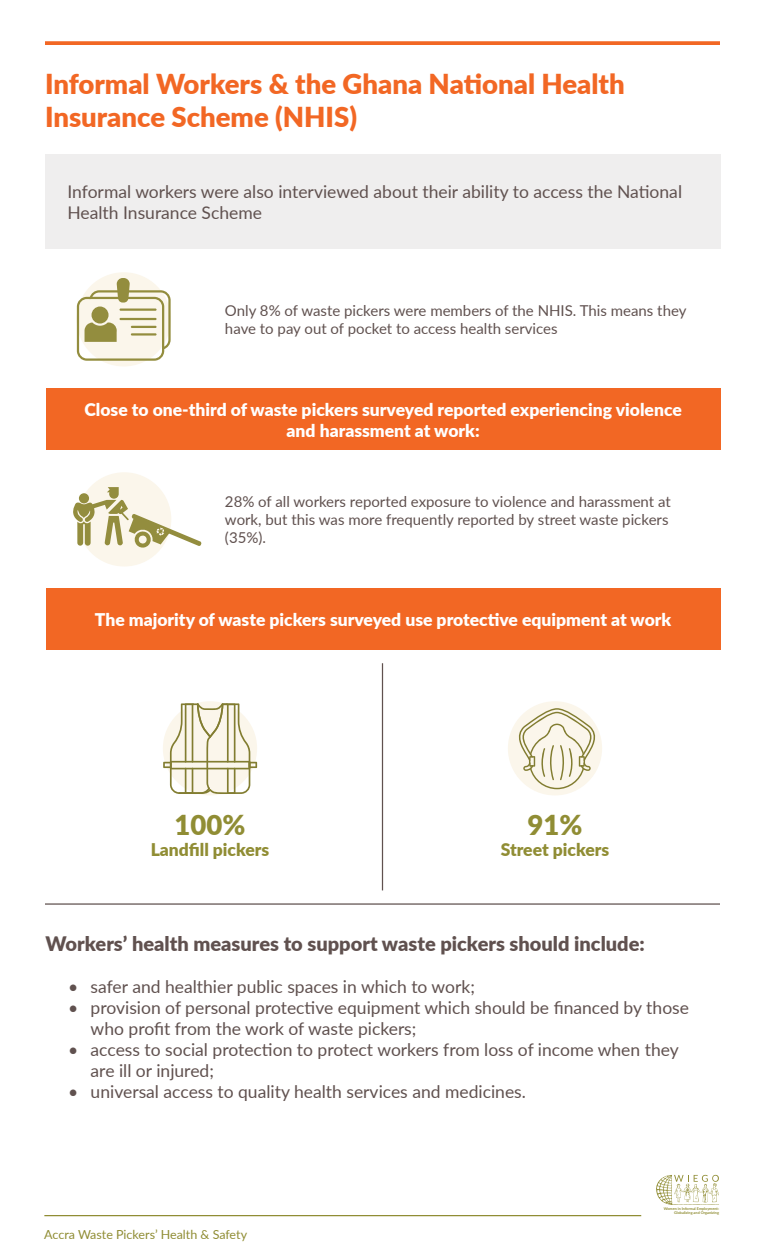
<style>
.page{position:relative;width:765px;height:1260px;background:#fff}
.page>*{position:absolute;margin:0;border:0;box-sizing:border-box;transform-origin:0 0}
.t1{font:900 27.5px/33px "Lato";color:#f26724}
.t2{font:900 27.5px "Lato";color:#908d34}
.t3{font:900 20px "Lato";color:#60514f}
.t4{font:17.5px/21px "Lato";color:#60514f}
.t5{font:900 17.5px/21px "Lato";color:#fff;text-align:center}
.t6{font:900 17.5px "Lato";color:#908d34}
.t7{font:15px/18px "Lato";color:#60514f}
.t8{font:12.5px "Lato";letter-spacing:-.005em;color:#908d34}
.t9{font:700 3.75px/4.5px "Lato";color:#908d34;text-align:right}
</style>
<div class="page">
<svg style="left:656px;top:1175px;width:63px;height:30px"></svg>
<div style="left:77px;top:272px;width:94px;height:94px;background:#fbf6eb;border-radius:50%"></div>
<svg style="left:77px;top:278px;width:94px;height:83px"></svg>
<div style="left:45px;top:154px;width:676px;height:94px;background:#efeeee"></div>
<svg style="left:45px;top:41px;width:675px;height:4px;background:#f27031"></svg>
<div style="left:46px;top:389px;width:675px;height:61px;background:#f26724"></div>
<div style="left:46px;top:589px;width:675px;height:61px;background:#f26724"></div>
<svg style="left:163px;top:703px;width:94px;height:91px"></svg>
<div style="left:508px;top:701px;width:94px;height:94px;background:#fbf6eb;border-radius:50%"></div>
<svg style="left:515px;top:708px;width:85px;height:81px"></svg>
<hr style="left:382px;top:663px;width:1px;height:227px;background:#60514f">
<hr style="left:45px;top:903px;width:675px;height:2px;background:#60514f">
<hr style="left:44px;top:1215px;width:597px;height:1px;background:#908d34">
<div style="left:77px;top:472px;width:94px;height:95px;background:#fbf6eb;border-radius:50%"></div>
<svg style="left:73px;top:487px;width:129px;height:61px"></svg>
<div style="left:79px;top:493px;width:10px;height:10px;background:#938d3e;border-radius:50%"></div>
<h1 class="t1" style="left:45px;top:66px;width:581px">Informal Workers &amp; the Ghana National Health<br>Insurance Scheme (NHIS)</h1>
<p class="t4" style="left:68px;top:180px;width:616px">Informal workers were also interviewed about their ability to access the National<br>Health Insurance Scheme</p>
<p class="t7" style="left:225px;top:301px;width:463px">Only 8% of waste pickers were members of the NHIS. This means they have to pay out of pocket to access health services</p>
<p class="t5" style="left:84px;top:398px;width:599px">Close to one-third of waste pickers surveyed reported experiencing violence and harassment at work:</p>
<p class="t7" style="left:225px;top:492px;width:447px">28% of all workers reported exposure to violence and harassment at work, but this was more frequently reported by street waste pickers (35%).</p>
<p class="t5" style="left:95px;top:609px;width:578px">The majority of waste pickers surveyed use protective equipment at work</p>
<h1 class="t2" style="left:175px;top:805px;width:72px">100%</h1>
<p class="t6" style="left:151px;top:837px;width:120px">Landfill pickers</p>
<h1 class="t2" style="left:528px;top:805px;width:56px">91%</h1>
<p class="t6" style="left:501px;top:837px;width:110px">Street pickers</p>
<p class="t3" style="left:46px;top:929px;width:601px">Workers’ health measures to support waste pickers should include:</p>
<p class="t4" style="left:68px;top:978px;width:408px">• safer and healthier public spaces in which to work;</p>
<p class="t4" style="left:91px;top:999px;width:600px;text-indent:-23px">• provision of personal protective equipment which should be financed by those who profit from the work of waste pickers;</p>
<p class="t4" style="left:91px;top:1041px;width:590px;text-indent:-23px">• access to social protection to protect workers from loss of income when they are ill or injured;</p>
<p class="t4" style="left:68px;top:1083px;width:459px">• universal access to quality health services and medicines.</p>
<p class="t8" style="left:44px;top:1226px;width:204px">Accra Waste Pickers’ Health &amp; Safety</p>
<p class="t9" style="left:664px;top:1206px;width:57px">Women in Informal Employment:<br>Globalizing and Organizing</p>
</div>
